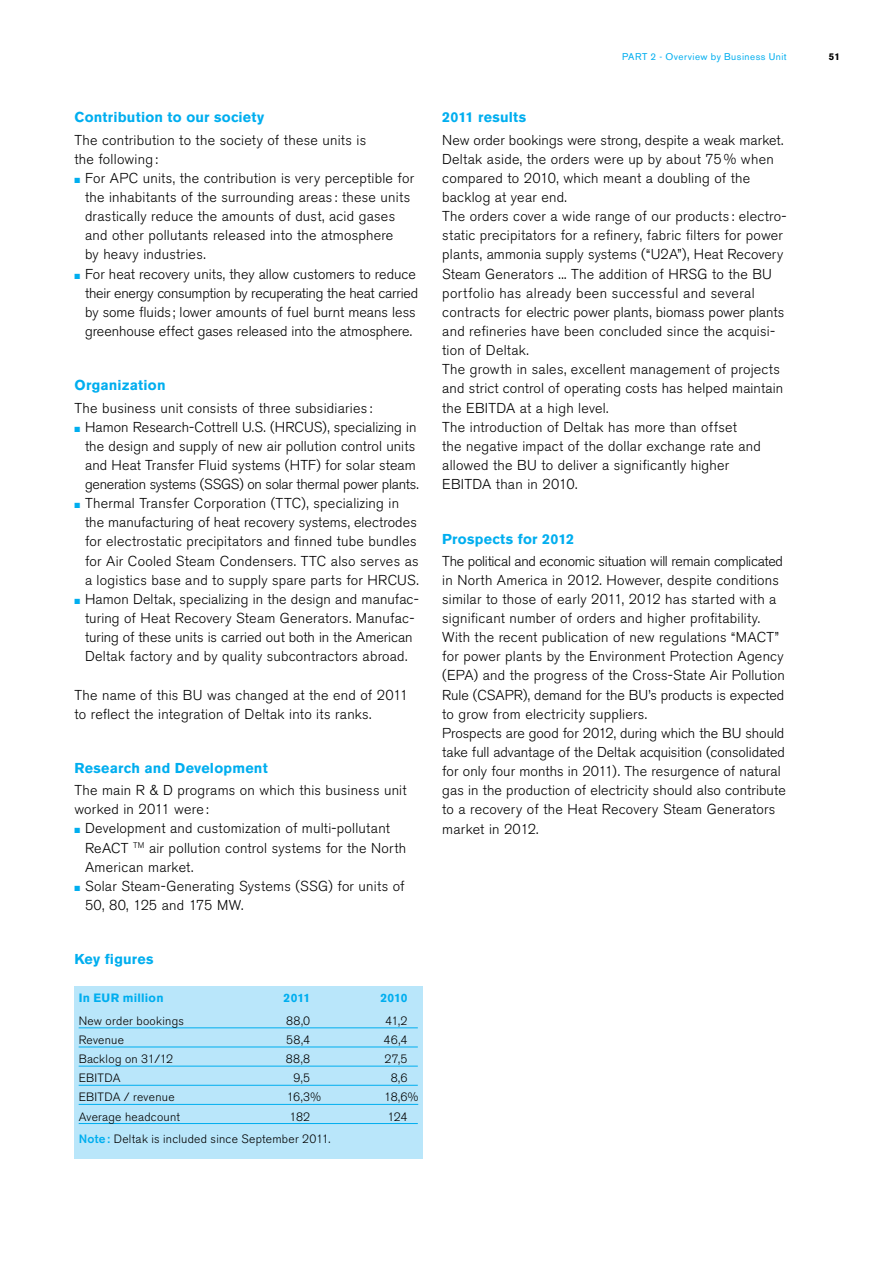
<style>
.page{position:relative;width:893px;height:1263px;background:#fff}
.page>*{position:absolute;margin:0;border:0;box-sizing:border-box;transform-origin:0 0}
.t1{font:300 14.25px/19.2px "Akzidenz Grotesk BE";letter-spacing:.015em;color:#000}
.t2{font:300 14.25px/19.2px "Akzidenz Grotesk BE";letter-spacing:-.005em;color:#000}
.t3{font:700 14.25px "Akzidenz Grotesk BE";letter-spacing:.015em;color:#00aeef}
.t4{font:300 12px "Akzidenz Grotesk BE";letter-spacing:.025em;color:#000}
.t5{font:700 12px "Akzidenz Grotesk BE";letter-spacing:.015em;color:#00aeef}
.t6{font:9.75px "Akzidenz Grotesk BE";letter-spacing:.05em;color:#00aeef}
.t7{font:700 9.75px "Akzidenz Grotesk BE";color:#000}
.s1{color:#00aeef}
.s2{font-weight:500;color:#00aeef}
</style>
<div class="page">
<div style="left:74px;top:986px;width:349px;height:173px;background:#b9e6fa"></div>
<hr style="left:79px;top:1027px;width:339px;height:1px;background:#00aeef">
<hr style="left:79px;top:1046px;width:339px;height:1px;background:#00aeef">
<hr style="left:79px;top:1066px;width:339px;height:1px;background:#00aeef">
<hr style="left:79px;top:1085px;width:339px;height:1px;background:#00aeef">
<hr style="left:79px;top:1104px;width:339px;height:1px;background:#00aeef">
<hr style="left:79px;top:1123px;width:339px;height:1px;background:#00aeef">
<p class="t3" style="left:74px;top:109px;width:191px">Contribution to our society</p>
<p class="t1" style="left:74px;top:130px;width:293px">The contribution to the society of these units is the following :</p>
<p class="t1" style="left:85px;top:169px;width:331px;text-indent:-11px"><span class="s1">■</span> For APC units, the contribution is very perceptible for the inhabitants of the surrounding areas : these units drastically reduce the amounts of dust, acid gases and other pollutants released into the atmosphere<br>by heavy industries.</p>
<p class="t2" style="left:85px;top:264px;width:335px;text-indent:-11px"><span class="s1">■</span> For heat recovery units, they allow customers to reduce their energy consumption by recuperating the heat carried by some fluids ; lower amounts of fuel burnt means less greenhouse effect gases released into the atmosphere.</p>
<p class="t3" style="left:74px;top:377px;width:93px">Organization</p>
<p class="t1" style="left:74px;top:398px;width:300px">The business unit consists of three subsidiaries :</p>
<p class="t1" style="left:85px;top:417px;width:335px;text-indent:-11px"><span class="s1">■</span> Hamon Research-Cottrell U.S. (HRCUS), specializing in the design and supply of new air pollution control units and Heat Transfer Fluid systems (HTF) for solar steam generation systems (SSGS) on solar thermal power plants.</p>
<p class="t1" style="left:85px;top:494px;width:335px;text-indent:-11px"><span class="s1">■</span> Thermal Transfer Corporation (TTC), specializing in the manufacturing of heat recovery systems, electrodes for electrostatic precipitators and finned tube bundles for Air Cooled Steam Condensers. TTC also serves as a logistics base and to supply spare parts for HRCUS.</p>
<p class="t1" style="left:74px;top:590px;width:346px;text-align:center"><span class="s1">■</span> Hamon Deltak, specializing in the design and manufac&shy;turing of Heat Recovery Steam Generators. Manufac&shy;turing of these units is carried out both in the American Deltak factory and by quality subcontractors abroad.</p>
<p class="t1" style="left:74px;top:685px;width:335px">The name of this BU was changed at the end of 2011 to reflect the integration of Deltak into its ranks.</p>
<p class="t3" style="left:74px;top:760px;width:195px">Research and Development</p>
<p class="t1" style="left:74px;top:781px;width:334px">The main R &amp; D programs on which this business unit worked in 2011 were :</p>
<p class="t1" style="left:85px;top:819px;width:323px;text-indent:-11px"><span class="s1">■</span> Development and customization of multi-pollutant<br>ReACT <sup>TM</sup> air pollution control systems for the North<br>American market.</p>
<p class="t1" style="left:85px;top:877px;width:321px;text-indent:-11px"><span class="s1">■</span> Solar Steam-Generating Systems (SSG) for units of<br>50, 80, 125 and 175 MW.</p>
<p class="t3" style="left:74px;top:951px;width:81px">Key figures</p>
<p class="t5" style="left:79px;top:990px;width:86px">In EUR million</p>
<p class="t5" style="left:284px;top:990px;width:28px">2011</p>
<p class="t5" style="left:380px;top:990px;width:29px">2010</p>
<p class="t4" style="left:79px;top:1014px;width:107px">New order bookings</p>
<p class="t4" style="left:286px;top:1014px;width:26px">88,0</p>
<p class="t4" style="left:385px;top:1014px;width:24px">41,2</p>
<p class="t4" style="left:79px;top:1033px;width:47px">Revenue</p>
<p class="t4" style="left:286px;top:1033px;width:26px">58,4</p>
<p class="t4" style="left:384px;top:1033px;width:26px">46,4</p>
<p class="t4" style="left:79px;top:1052px;width:96px">Backlog on 31/12</p>
<p class="t4" style="left:286px;top:1052px;width:26px">88,8</p>
<p class="t4" style="left:385px;top:1052px;width:24px">27,5</p>
<p class="t4" style="left:79px;top:1071px;width:43px">EBITDA</p>
<p class="t4" style="left:294px;top:1071px;width:18px">9,5</p>
<p class="t4" style="left:391px;top:1071px;width:18px">8,6</p>
<p class="t4" style="left:79px;top:1090px;width:97px">EBITDA / revenue</p>
<p class="t4" style="left:287px;top:1090px;width:36px">16,3%</p>
<p class="t4" style="left:384px;top:1090px;width:35px">18,6%</p>
<p class="t4" style="left:79px;top:1109px;width:103px">Average headcount</p>
<p class="t4" style="left:290px;top:1109px;width:22px">182</p>
<p class="t4" style="left:388px;top:1109px;width:22px">124</p>
<p class="t4" style="left:79px;top:1132px;width:253px"><span class="s2">Note :</span> Deltak is included since September 2011.</p>
<p class="t6" style="left:622px;top:51px;width:14px">Part</p>
<p class="t6" style="left:651px;top:51px;width:138px">2 - Overview by Business Unit</p>
<p class="t7" style="left:829px;top:51px;width:13px">51</p>
<p class="t3" style="left:442px;top:109px;width:86px">2011 results</p>
<p class="t1" style="left:442px;top:130px;width:346px">New order bookings were strong, despite a weak market.<br>Deltak aside, the orders were up by about 75 % when compared to 2010, which meant a doubling of the backlog at year end.<br>The orders cover a wide range of our products : electro&shy;static precipitators for a refinery, fabric filters for power plants, ammonia supply systems (“U2A”), Heat Recovery Steam Generators ... The addition of HRSG to the BU portfolio has already been successful and several contracts for electric power plants, biomass power plants and refineries have been concluded since the acquisi&shy;tion of Deltak.<br>The growth in sales, excellent management of projects and strict control of operating costs has helped maintain the EBITDA at a high level.<br>The introduction of Deltak has more than offset<br>the negative impact of the dollar exchange rate and allowed the BU to deliver a significantly higher<br>EBITDA than in 2010.</p>
<p class="t3" style="left:442px;top:530px;width:133px">Prospects for 2012</p>
<p class="t1" style="left:442px;top:551px;width:345px">The political and economic situation will remain complicated in North America in 2012. However, despite conditions similar to those of early 2011, 2012 has started with a significant number of orders and higher profitability.<br>With the recent publication of new regulations “MACT” for power plants by the Environment Protection Agency (EPA) and the progress of the Cross-State Air Pollution Rule (CSAPR), demand for the BU’s products is expected to grow from electricity suppliers.<br>Prospects are good for 2012, during which the BU should take full advantage of the Deltak acquisition (consolidated for only four months in 2011). The resurgence of natural gas in the production of electricity should also contribute to a recovery of the Heat Recovery Steam Generators market in 2012.</p>
</div>
